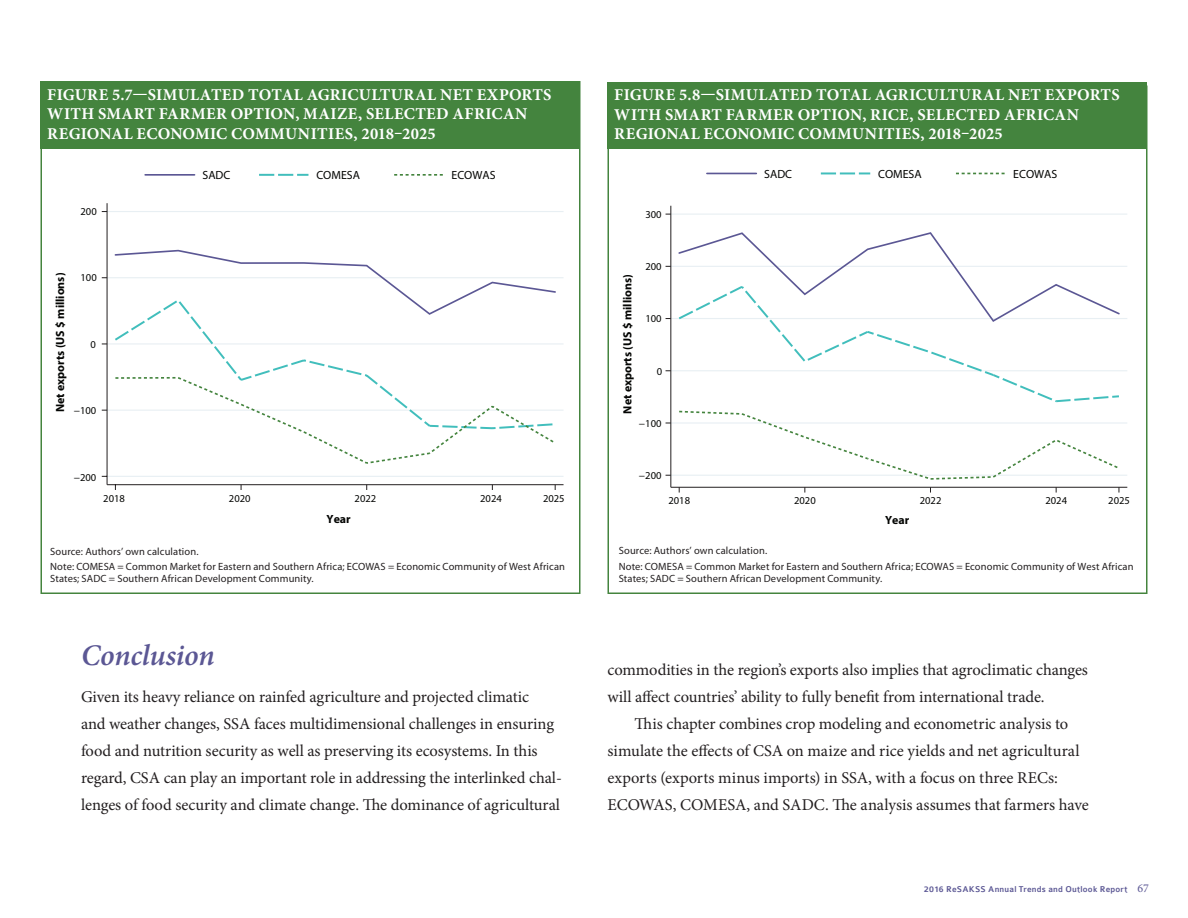
<style>
.page{position:relative;width:1188px;height:918px;background:#fff}
.page>*{position:absolute;margin:0;border:0;box-sizing:border-box;transform-origin:0 0}
.t1{font:italic 600 30px "Minion Pro";letter-spacing:-.01em;color:#5b5794}
.t2{font:16.5px/27px "Minion Pro";letter-spacing:-.005em;color:#231f20}
.t3{font:700 16.5px/19.5px "Minion Pro";letter-spacing:.02em;color:#fff}
.t4{font:700 11.85px "Myriad Pro";color:#040503}
.t5{font:11.85px "Myriad Pro";color:#040503}
.t6{font:10.5px/15.5px "Myriad Pro";letter-spacing:.015em;color:#231f20}
.t7{font:10.5px "Myriad Pro";color:#040503}
.t8{font:500 9px "Colaborate";letter-spacing:.025em;color:#5b5794}
.s1{font-family:"Minion Pro";font-weight:400;font-size:12px}
</style>
<div class="page">
<div style="left:40px;top:81px;width:540px;height:513px;background:#fff;border:2px solid #44843e"></div>
<div style="left:40px;top:81px;width:540px;height:67px;background:#44843e"></div>
<hr style="left:145px;top:174px;width:50px;height:2px;background:#5b5794">
<svg style="left:259px;top:174px;width:49px;height:2px"></svg>
<svg style="left:394px;top:174px;width:49px;height:2px"></svg>
<hr style="left:107px;top:211px;width:457px;height:1px;background:#e8eff3">
<hr style="left:107px;top:277px;width:457px;height:1px;background:#e8eff3">
<hr style="left:107px;top:343px;width:457px;height:2px;background:#e8eff3">
<hr style="left:107px;top:410px;width:457px;height:1px;background:#e8eff3">
<hr style="left:107px;top:476px;width:457px;height:1px;background:#e8eff3">
<svg style="left:114px;top:249px;width:442px;height:50px"></svg>
<svg style="left:113px;top:299px;width:442px;height:77px"></svg>
<svg style="left:115px;top:376px;width:439px;height:88px"></svg>
<hr style="left:107px;top:203px;width:1px;height:282px;background:#231f20">
<hr style="left:107px;top:484px;width:457px;height:1px;background:#231f20">
<div style="left:608px;top:86px;width:540px;height:508px;background:#fff;border:2px solid #44843e"></div>
<div style="left:608px;top:82px;width:540px;height:66px;background:#44843e"></div>
<hr style="left:707px;top:173px;width:49px;height:1px;background:#5b5794">
<svg style="left:821px;top:172px;width:49px;height:2px"></svg>
<svg style="left:956px;top:173px;width:49px;height:1px"></svg>
<hr style="left:671px;top:475px;width:456px;height:1px;background:#e8eff3">
<hr style="left:671px;top:422px;width:456px;height:2px;background:#e8eff3">
<hr style="left:671px;top:370px;width:456px;height:1px;background:#e8eff3">
<hr style="left:671px;top:318px;width:456px;height:1px;background:#e8eff3">
<hr style="left:671px;top:266px;width:456px;height:1px;background:#e8eff3">
<hr style="left:671px;top:214px;width:456px;height:1px;background:#e8eff3">
<svg style="left:678px;top:232px;width:442px;height:171px"></svg>
<svg style="left:679px;top:411px;width:439px;height:69px"></svg>
<hr style="left:670px;top:206px;width:1px;height:281px;background:#231f20">
<hr style="left:671px;top:487px;width:456px;height:1px;background:#231f20">
<p class="t3" style="left:47px;top:85px;width:506px">FIGURE 5.7—SIMULATED TOTAL AGRICULTURAL NET EXPORTS<br>WITH SMART FARMER OPTION, MAIZE, SELECTED AFRICAN<br>REGIONAL ECONOMIC COMMUNITIES, 2018–2025</p>
<p class="t3" style="left:614px;top:85px;width:507px">FIGURE 5.8—SIMULATED TOTAL AGRICULTURAL NET EXPORTS<br>WITH SMART FARMER OPTION, RICE, SELECTED AFRICAN<br>REGIONAL ECONOMIC COMMUNITIES, 2018–2025</p>
<p class="t5" style="left:202px;top:169px;width:29px">SADC</p>
<p class="t5" style="left:316px;top:169px;width:45px">COMESA</p>
<p class="t5" style="left:452px;top:169px;width:46px">ECOWAS</p>
<p class="t5" style="left:764px;top:168px;width:29px">SADC</p>
<p class="t5" style="left:878px;top:168px;width:45px">COMESA</p>
<p class="t5" style="left:1013px;top:168px;width:46px">ECOWAS</p>
<p class="t7" style="left:81px;top:206px;width:18px">200</p>
<p class="t7" style="left:645px;top:209px;width:18px">300</p>
<p class="t7" style="left:645px;top:261px;width:18px">200</p>
<p class="t4" style="left:53px;top:412px;width:141px;rotate:-90deg">Net exports (US $ millions)</p>
<p class="t7" style="left:81px;top:271px;width:18px">100</p>
<p class="t7" style="left:90px;top:339px;width:7px">0</p>
<p class="t7" style="left:74px;top:405px;width:24px">−100</p>
<p class="t4" style="left:620px;top:414px;width:141px;rotate:-90deg">Net exports (US $ millions)</p>
<p class="t7" style="left:645px;top:313px;width:18px">100</p>
<p class="t7" style="left:657px;top:365px;width:7px">0</p>
<p class="t7" style="left:639px;top:418px;width:24px">−100</p>
<p class="t7" style="left:74px;top:472px;width:24px">−200</p>
<p class="t7" style="left:639px;top:470px;width:24px">−200</p>
<p class="t7" style="left:103px;top:493px;width:23px">2018</p>
<p class="t7" style="left:229px;top:493px;width:23px">2020</p>
<p class="t7" style="left:355px;top:493px;width:23px">2022</p>
<p class="t7" style="left:480px;top:493px;width:23px">2024</p>
<p class="t7" style="left:543px;top:493px;width:23px">2025</p>
<p class="t4" style="left:327px;top:511px;width:26px">Year</p>
<p class="t7" style="left:668px;top:495px;width:23px">2018</p>
<p class="t7" style="left:794px;top:495px;width:23px">2020</p>
<p class="t7" style="left:920px;top:495px;width:23px">2022</p>
<p class="t7" style="left:1045px;top:495px;width:23px">2024</p>
<p class="t7" style="left:1108px;top:495px;width:23px">2025</p>
<p class="t4" style="left:885px;top:513px;width:26px">Year</p>
<p class="t6" style="left:50px;top:543px;width:516px">Source: Authors’ own calculation.<br>Note: COMESA = Common Market for Eastern and Southern Africa; ECOWAS = Economic Community of West African</p>
<p class="t6" style="left:50px;top:571px;width:265px">States; SADC = Southern African Development Community.</p>
<p class="t6" style="left:619px;top:543px;width:516px">Source: Authors’ own calculation.<br>Note: COMESA = Common Market for Eastern and Southern Africa; ECOWAS = Economic Community of West African</p>
<p class="t6" style="left:619px;top:570px;width:265px">States; SADC = Southern African Development Community.</p>
<h1 class="t1" style="left:81px;top:635px;width:135px">Conclusion</h1>
<p class="t2" style="left:81px;top:683px;width:482px">Given its heavy reliance on rainfed agriculture and projected climatic<br>and weather changes, SSA faces multidimensional challenges in ensuring food and nutrition security as well as preserving its ecosystems. In this regard, CSA can play an important role in addressing the interlinked chal&shy;lenges of food security and climate change. The dominance of agricultural</p>
<p class="t2" style="left:607px;top:656px;width:482px">commodities in the region’s exports also implies that agroclimatic changes will affect countries’ ability to fully benefit from international trade.</p>
<p class="t2" style="left:607px;top:710px;width:483px;text-indent:27px">This chapter combines crop modeling and econometric analysis to simulate the effects of CSA on maize and rice yields and net agricultural exports (exports minus imports) in SSA, with a focus on three RECs:<br>ECOWAS, COMESA, and SADC. The analysis assumes that farmers have</p>
<p class="t8" style="left:924px;top:885px;width:227px">2016 ReSAKSS Annual Trends and Outlook Report <span class="s1">67</span></p>
</div>
